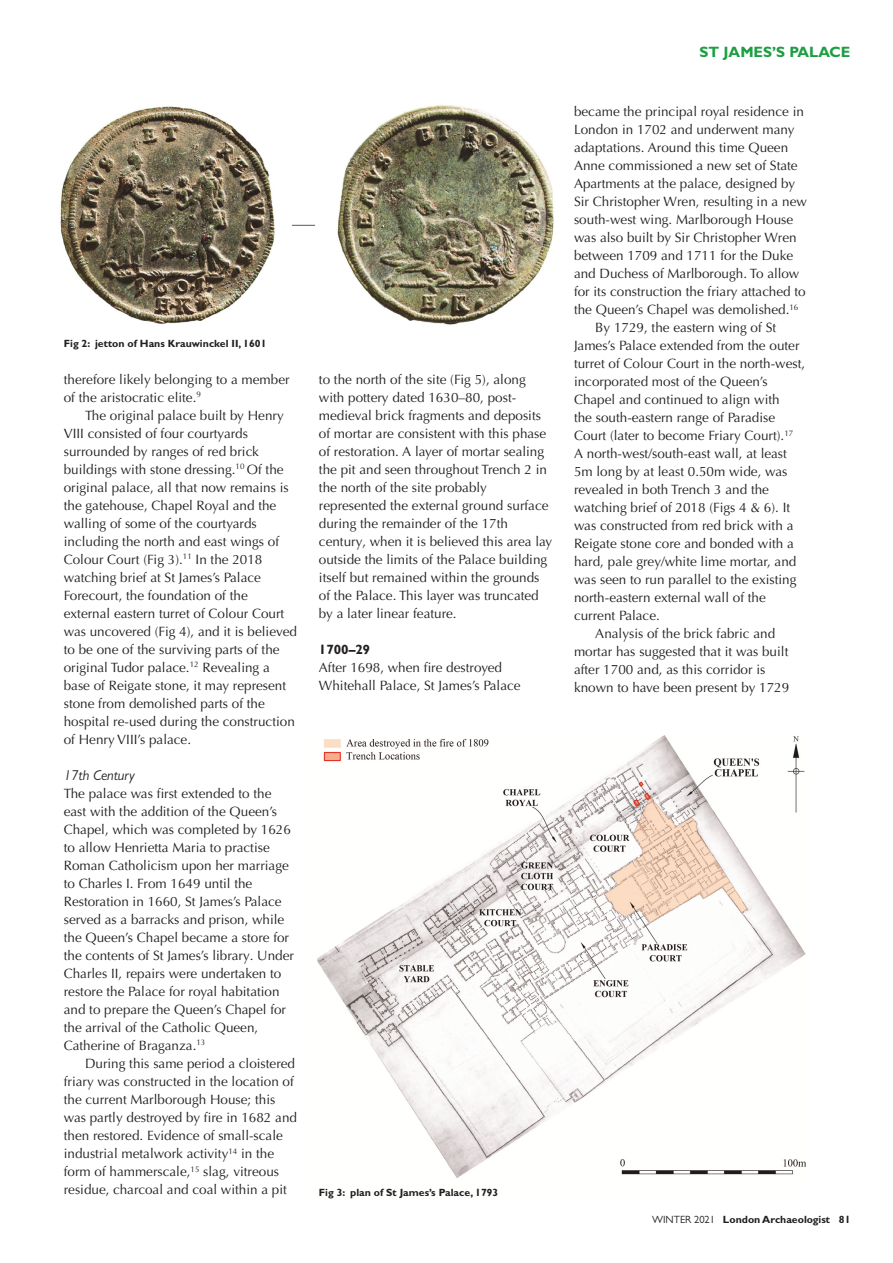
<style>
.page{position:relative;width:893px;height:1263px;background:#fff}
.page>*{position:absolute;margin:0;border:0;box-sizing:border-box;transform-origin:0 0}
.t1{font:700 15px "Gill Sans MT Pro";color:#1d9e43}
.t2{font:italic 14.25px "Gill Sans MT Pro";color:#231f20}
.t3{font:13.5px/18px "Optima LT Pro";color:#231f20}
.t4{font:700 13.5px "Gill Sans MT Pro";color:#231f20}
.t5{font:700 10.5px "Gill Sans MT Pro";color:#231f20}
.s1{font-weight:400}
</style>
<div class="page">
<img style="left:60px;top:105px;width:494px;height:220px">
<img style="left:317px;top:735px;width:490px;height:443px">
<p class="t5" style="left:64px;top:340px;width:204px">Fig 2: jetton of Hans Krauwinckel II, 1601</p>
<p class="t3" style="left:64px;top:372px;width:227px">therefore likely belonging to a member of the aristocratic elite.<sup>9</sup></p>
<p class="t3" style="left:64px;top:408px;width:235px;text-indent:21px">The original palace built by Henry VIII consisted of four courtyards surrounded by ranges of red brick buildings with stone dressing.<sup>10</sup> Of the original palace, all that now remains is the gatehouse, Chapel Royal and the walling of some of the courtyards including the north and east wings of Colour Court (Fig 3).<sup>11</sup> In the 2018 watching brief at St James’s Palace Forecourt, the foundation of the external eastern turret of Colour Court was uncovered (Fig 4), and it is believed to be one of the surviving parts of the original Tudor palace.<sup>12</sup> Revealing a base of Reigate stone, it may represent stone from demolished parts of the hospital re-used during the construction of Henry VIII’s palace.</p>
<h2 class="t2" style="left:64px;top:770px;width:72px">17th Century</h2>
<p class="t3" style="left:64px;top:786px;width:232px">The palace was first extended to the east with the addition of the Queen’s Chapel, which was completed by 1626 to allow Henrietta Maria to practise Roman Catholicism upon her marriage to Charles I. From 1649 until the Restoration in 1660, St James’s Palace served as a barracks and prison, while the Queen’s Chapel became a store for the contents of St James’s library. Under Charles II, repairs were undertaken to restore the Palace for royal habitation and to prepare the Queen’s Chapel for the arrival of the Catholic Queen, Catherine of Braganza.<sup>13</sup></p>
<p class="t3" style="left:64px;top:1056px;width:235px;text-indent:21px">During this same period a cloistered friary was constructed in the location of the current Marlborough House; this was partly destroyed by fire in 1682 and then restored. Evidence of small-scale industrial metalwork activity<sup>14</sup> in the form of hammerscale,<sup>15</sup> slag, vitreous residue, charcoal and coal within a pit</p>
<p class="t3" style="left:319px;top:372px;width:235px">to the north of the site (Fig 5), along with pottery dated 1630–80, post&shy;medieval brick fragments and deposits of mortar are consistent with this phase of restoration. A layer of mortar sealing the pit and seen throughout Trench 2 in the north of the site probably represented the external ground surface during the remainder of the 17th century, when it is believed this area lay outside the limits of the Palace building itself but remained within the grounds of the Palace. This layer was truncated by a later linear feature.</p>
<h1 class="t4" style="left:319px;top:645px;width:53px">1700–29</h1>
<p class="t3" style="left:319px;top:660px;width:203px">After 1698, when fire destroyed<br>Whitehall Palace, St James’s Palace</p>
<p class="t1" style="left:700px;top:47px;width:152px">ST JAMES’S PALACE</p>
<p class="t3" style="left:574px;top:104px;width:234px">became the principal royal residence in London in 1702 and underwent many adaptations. Around this time Queen Anne commissioned a new set of State Apartments at the palace, designed by Sir Christopher Wren, resulting in a new south-west wing. Marlborough House was also built by Sir Christopher Wren between 1709 and 1711 for the Duke and Duchess of Marlborough. To allow for its construction the friary attached to the Queen’s Chapel was demolished.<sup>16</sup></p>
<p class="t3" style="left:574px;top:320px;width:233px;text-indent:21px">By 1729, the eastern wing of St James’s Palace extended from the outer turret of Colour Court in the north-west, incorporated most of the Queen’s Chapel and continued to align with<br>the south-eastern range of Paradise Court (later to become Friary Court).<sup>17<br></sup>A north-west/south-east wall, at least 5m long by at least 0.50m wide, was revealed in both Trench 3 and the watching brief of 2018 (Figs 4 &amp; 6). It was constructed from red brick with a Reigate stone core and bonded with a hard, pale grey/white lime mortar, and was seen to run parallel to the existing north-eastern external wall of the current Palace.</p>
<p class="t3" style="left:574px;top:626px;width:217px;text-indent:21px">Analysis of the brick fabric and mortar has suggested that it was built after 1700 and, as this corridor is known to have been present by 1729</p>
<p class="t5" style="left:319px;top:1188px;width:181px">Fig 3: plan of St James’s Palace, 1793</p>
<p class="t5" style="left:652px;top:1216px;width:200px"><span class="s1">WINTER 2021</span> London Archaeologist 81</p>
</div>
